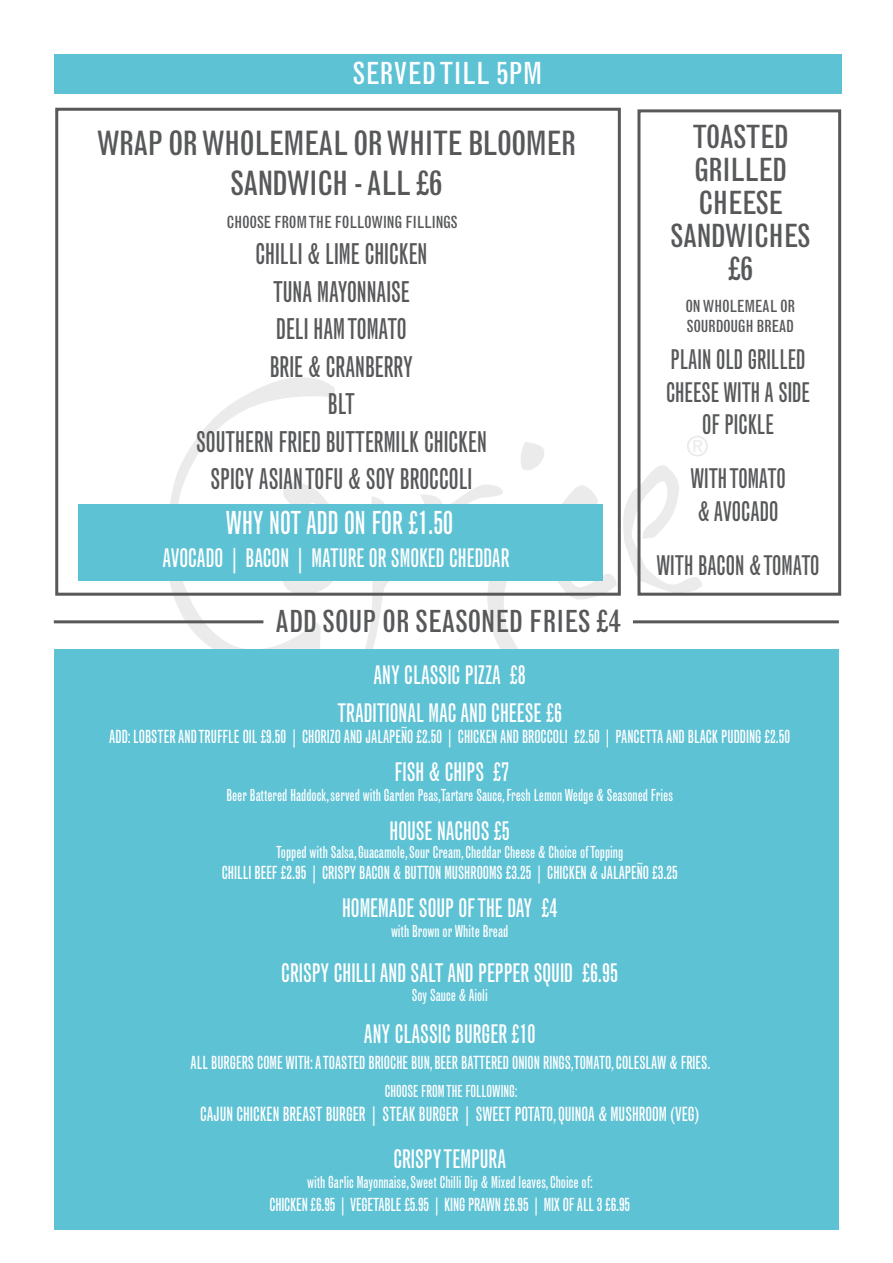
<style>
.page{position:relative;width:893px;height:1263px;background:#fff}
.page>*{position:absolute;margin:0;border:0;box-sizing:border-box;transform-origin:0 0}
.t1{font:condensed 33px/39.6px "Grotesque MT Std";letter-spacing:-.03em;color:#57585a;text-align:center}
.t2{font:condensed 31.5px/33px "Grotesque MT Std";letter-spacing:-.025em;color:#57585a;text-align:center}
.t3{font:31.5px "Grotesque MT Std Extra Cond";color:#fff}
.t4{font:condensed 30px "Grotesque MT Std";letter-spacing:-.01em;color:#57585a}
.t5{font:condensed 30px "Grotesque MT Std";color:#fff}
.t6{font:28.5px/37.5px "Grotesque MT Std Extra Cond";color:#57585a;text-align:center}
.t7{font:27px/32.4px "Grotesque MT Std Extra Cond";color:#57585a;text-align:center}
.t8{font:25.5px/37.5px "Grotesque MT Std Extra Cond";color:#fff;text-align:center}
.t9{font:19.5px "Grotesque MT Std Extra Cond";color:#fff}
.t10{font:18px "Grotesque MT Std Extra Cond";color:#fff}
.t11{font:16.5px "Grotesque MT Std Extra Cond";color:#fff}
.t12{font:condensed 16.5px/19.8px "Grotesque MT Std";letter-spacing:-.02em;color:#57585a}
</style>
<div class="page">
<svg style="left:164px;top:377px;width:171px;height:272px"></svg>
<svg style="left:279px;top:436px;width:429px;height:213px"></svg>
<div style="left:55px;top:649px;width:784px;height:580px;background:#5ec2d5"></div>
<div style="left:55px;top:108px;width:566px;height:488px;border:3px solid #57585a"></div>
<div style="left:637px;top:109px;width:204px;height:487px;border:3px solid #57585a"></div>
<div style="left:54px;top:54px;width:788px;height:40px;background:#5ec2d5"></div>
<hr style="left:54px;top:620px;width:209px;height:3px;background:#57585a">
<hr style="left:633px;top:620px;width:206px;height:3px;background:#57585a">
<div style="left:78px;top:504px;width:525px;height:77px;background:#5ec2d5"></div>
<h3 class="t5" style="left:353px;top:56px;width:191px">SERVED TILL 5PM</h3>
<h1 class="t1" style="left:97px;top:124px;width:481px">WRAP OR WHOLEMEAL OR WHITE BLOOMER<br>SANDWICH - ALL £6</h1>
<p class="t12" style="left:227px;top:212px;width:233px">CHOOSE FROM THE FOLLOWING FILLINGS</p>
<h3 class="t6" style="left:196px;top:235px;width:292px">CHILLI &amp; LIME CHICKEN<br>TUNA MAYONNAISE<br>DELI HAM TOMATO<br>BRIE &amp; CRANBERRY<br>BLT<br>SOUTHERN FRIED BUTTERMILK CHICKEN<br>SPICY ASIAN TOFU &amp; SOY BROCCOLI</h3>
<h2 class="t3" style="left:226px;top:504px;width:229px">WHY NOT ADD ON FOR £1.50</h2>
<h3 class="t8" style="left:162px;top:539px;width:349px">AVOCADO | BACON | MATURE OR SMOKED CHEDDAR</h3>
<h3 class="t4" style="left:275px;top:604px;width:347px">ADD SOUP OR SEASONED FRIES £4</h3>
<h2 class="t2" style="left:670px;top:121px;width:142px">TOASTED<br>GRILLED<br>CHEESE<br>SANDWICHES £6</h2>
<p class="t12" style="left:686px;top:297px;width:111px">ON WHOLEMEAL OR<br>SOURDOUGH BREAD</p>
<h3 class="t7" style="left:666px;top:344px;width:145px">PLAIN OLD GRILLED<br>CHEESE WITH A SIDE<br>OF PICKLE</h3>
<h3 class="t7" style="left:690px;top:463px;width:97px;text-align:left">WITH TOMATO &amp; AVOCADO</h3>
<h3 class="t7" style="left:656px;top:549px;width:164px">WITH BACON &amp; TOMATO</h3>
<h3 class="t8" style="left:337px;top:656px;width:226px">ANY CLASSIC PIZZA £8<br>TRADITIONAL MAC AND CHEESE £6</h3>
<p class="t10" style="left:109px;top:726px;width:682px">ADD: LOBSTER AND TRUFFLE OIL £9.50 | CHORIZO AND JALAPEÑO £2.50 | CHICKEN AND BROCCOLI £2.50 | PANCETTA AND BLACK PUDDING £2.50</p>
<h3 class="t8" style="left:395px;top:753px;width:116px">FISH &amp; CHIPS £7</h3>
<p class="t11" style="left:226px;top:785px;width:448px">Beer Battered Haddock, served with Garden Peas,Tartare Sauce, Fresh Lemon Wedge &amp; Seasoned Fries</p>
<h3 class="t8" style="left:390px;top:812px;width:122px">HOUSE NACHOS £5</h3>
<p class="t11" style="left:276px;top:842px;width:349px">Topped with Salsa, Guacamole, Sour Cream, Cheddar Cheese &amp; Choice of Topping</p>
<p class="t10" style="left:222px;top:862px;width:458px">CHILLI BEEF £2.95 | CRISPY BACON &amp; BUTTON MUSHROOMS £3.25 | CHICKEN &amp; JALAPEÑO £3.25</p>
<h3 class="t8" style="left:342px;top:889px;width:217px">HOMEMADE SOUP OF THE DAY £4</h3>
<p class="t11" style="left:391px;top:921px;width:119px">with Brown or White Bread</p>
<h3 class="t8" style="left:281px;top:954px;width:338px">CRISPY CHILLI AND SALT AND PEPPER SQUID £6.95</h3>
<p class="t11" style="left:412px;top:986px;width:78px">Soy Sauce &amp; Aioli</p>
<h3 class="t8" style="left:364px;top:1016px;width:173px">ANY CLASSIC BURGER £10</h3>
<p class="t10" style="left:191px;top:1052px;width:521px">ALL BURGERS COME WITH: A TOASTED BRIOCHE BUN, BEER BATTERED ONION RINGS,TOMATO, COLESLAW &amp; FRIES.</p>
<p class="t11" style="left:385px;top:1082px;width:134px">CHOOSE FROM THE FOLLOWING:</p>
<p class="t9" style="left:200px;top:1103px;width:501px">CAJUN CHICKEN BREAST BURGER | STEAK BURGER | SWEET POTATO, QUINOA &amp; MUSHROOM (VEG)</p>
<h3 class="t8" style="left:393px;top:1140px;width:114px">CRISPY TEMPURA</h3>
<p class="t11" style="left:307px;top:1172px;width:287px">with Garlic Mayonnaise, Sweet Chilli Dip &amp; Mixed leaves, Choice of:</p>
<p class="t10" style="left:269px;top:1194px;width:362px">CHICKEN £6.95 | VEGETABLE £5.95 | KING PRAWN £6.95 | MIX OF ALL 3 £6.95</p>
</div>
